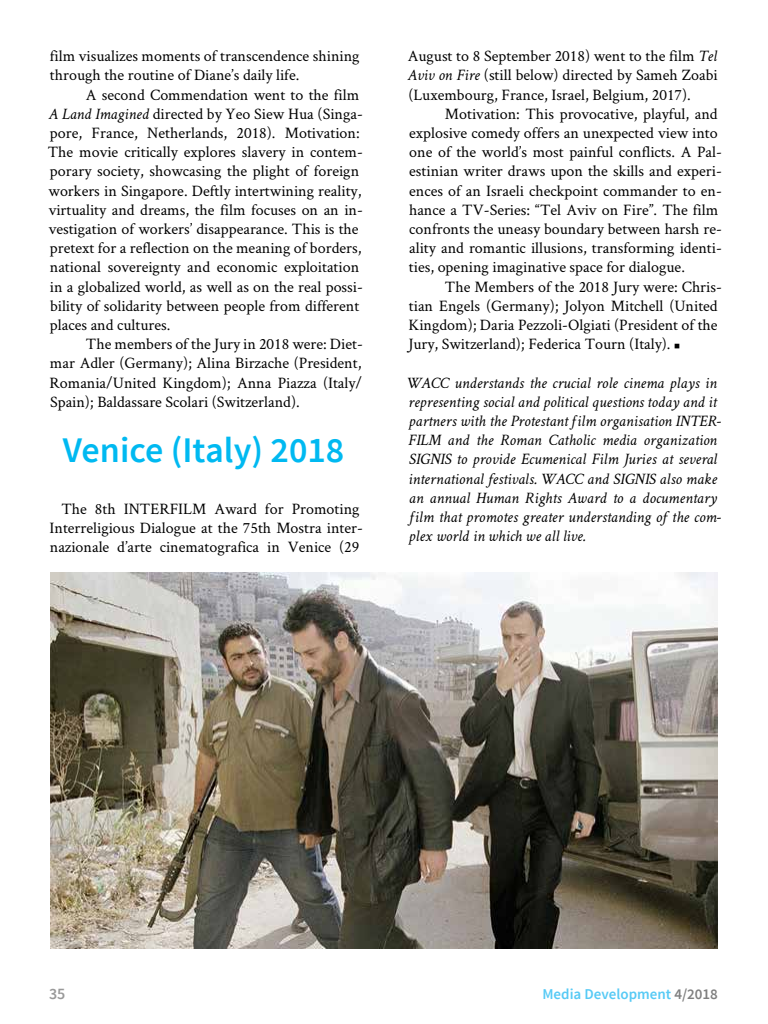
<style>
.page{position:relative;width:768px;height:1024px;background:#fff}
.page>*{position:absolute;margin:0;border:0;box-sizing:border-box;transform-origin:0 0}
.Cinema_Headings{font:600 36px "Source Sans Pro";color:#00b9f1}
.t1{font:16px/19.2px "Crimson Text";color:#000}
.t2{font:italic 16px/19.2px "Crimson Text";color:#000}
.t3{font:600 16px "Source Sans Pro";color:#999}
.t4{font:600 15px "Source Sans Pro";color:#57caf5}
.s1{font-style:italic}
.s2{color:#808080}
</style>
<div class="page">
<img style="left:50px;top:572px;width:668px;height:376px">
<p class="t1" style="left:50px;top:46px;width:311px">film visualizes moments of transcendence shining through the routine of Diane’s daily life.</p>
<p class="t1" style="left:48px;top:84px;width:317px;text-indent:38px">A second Commendation went to the film <span class="s1">A Land Imagined</span> directed by Yeo Siew Hua (Singa&shy;pore, France, Netherlands, 2018). Motivation:<br>The movie critically explores slavery in contem&shy;porary society, showcasing the plight of foreign workers in Singapore. Deftly intertwining reality, virtuality and dreams, the film focuses on an in&shy;vestigation of workers’ disappearance. This is the pretext for a reflection on the meaning of borders, national sovereignty and economic exploitation in a globalized world, as well as on the real possi&shy;bility of solidarity between people from different places and cultures.</p>
<p class="t1" style="left:50px;top:334px;width:315px;text-align:justify;text-indent:36px">The members of the Jury in 2018 were: Diet&shy;mar Adler (Germany); Alina Birzache (President, Romania/United Kingdom); Anna Piazza (Italy/ Spain); Baldassare Scolari (Switzerland).</p>
<p class="Cinema_Headings" style="left:63px;top:427px;width:283px">Venice (Italy) 2018</p>
<p class="t1" style="left:50px;top:499px;width:315px;text-align:center">The 8th INTERFILM Award for Promoting<br>Interreligious Dialogue at the 75th Mostra inter&shy;nazionale d’arte cinematografica in Venice (29</p>
<p class="t1" style="left:408px;top:46px;width:312px;text-align:justify">August to 8 September 2018) went to the film <span class="s1">Tel Aviv on Fire</span> (still below) directed by Sameh Zoabi (Luxembourg, France, Israel, Belgium, 2017).</p>
<p class="t1" style="left:409px;top:104px;width:315px;text-indent:36px">Motivation: This provocative, playful, and explosive comedy offers an unexpected view into one of the world’s most painful conflicts. A Pal&shy;estinian writer draws upon the skills and experi&shy;ences of an Israeli checkpoint commander to en&shy;hance a TV-Series: “Tel Aviv on Fire”. The film confronts the uneasy boundary between harsh re&shy;ality and romantic illusions, transforming identi&shy;ties, opening imaginative space for dialogue.</p>
<p class="t1" style="left:408px;top:276px;width:315px;text-indent:37px">The Members of the 2018 Jury were: Chris&shy;tian Engels (Germany); Jolyon Mitchell (United Kingdom); Daria Pezzoli-Olgiati (President of the Jury, Switzerland); Federica Tourn (Italy). ■</p>
<p class="t2" style="left:406px;top:373px;width:317px">WACC understands the crucial role cinema plays in representing social and political questions today and it partners with the Protestant film organisation INTER-FILM and the Roman Catholic media organization SIGNIS to provide Ecumenical Film Juries at several international festivals. WACC and SIGNIS also make an annual Human Rights Award to a documentary film that promotes greater understanding of the com&shy;plex world in which we all live.</p>
<p class="t3" style="left:49px;top:984px;width:18px">35</p>
<p class="t4" style="left:542px;top:985px;width:177px">Media Development <span class="s2">4/2018</span></p>
</div>
